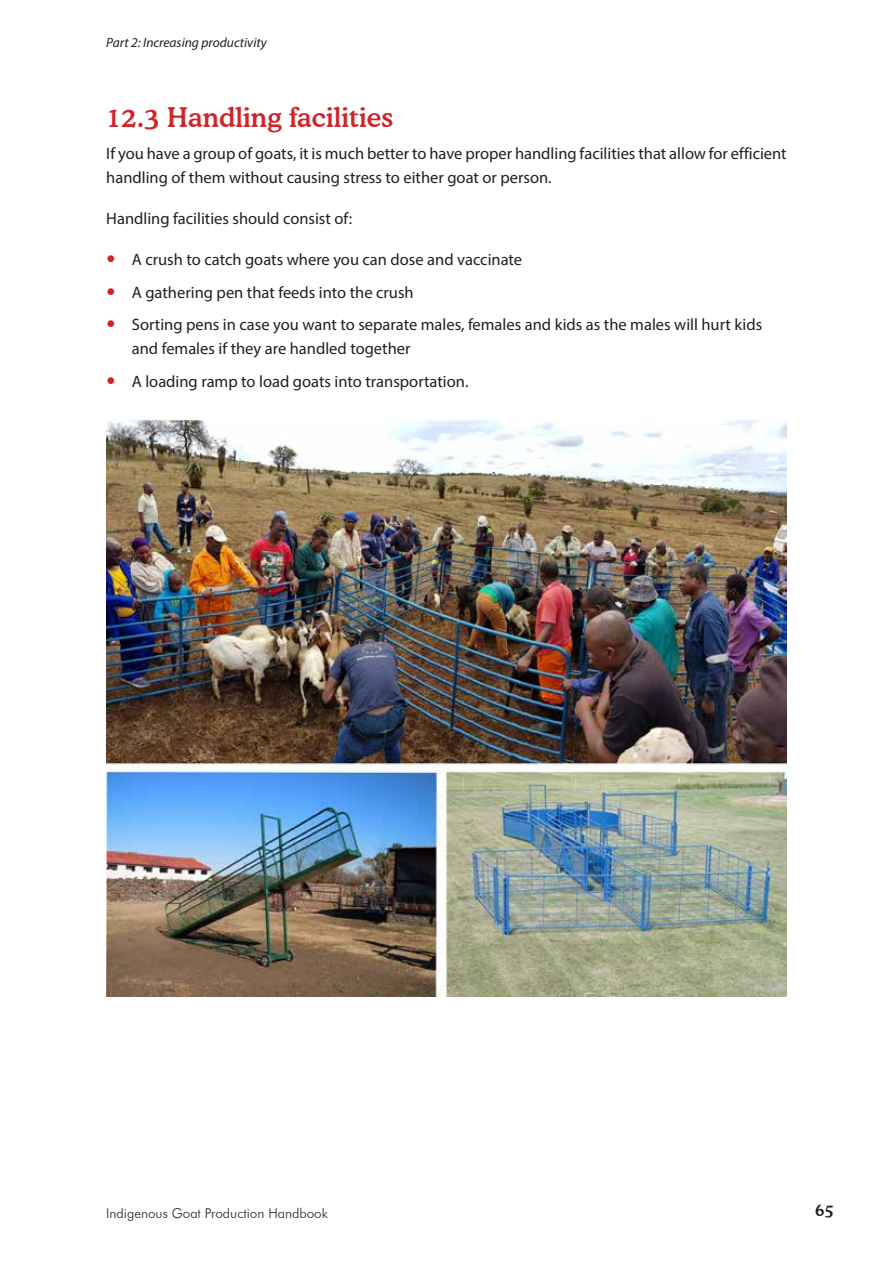
<style>
.page{position:relative;width:893px;height:1263px;background:#fff}
.page>*{position:absolute;margin:0;border:0;box-sizing:border-box;transform-origin:0 0}
.t1{font:500 27px "Cooper BT";color:#d1232a}
.t2{font:16.5px/32.5px "Myriad Pro";color:#231f20}
.t3{font:500 16.5px "Cooper BT";color:#231f20}
.t4{font:300 13.5px "Futura BT";color:#231f20}
.t5{font:italic 13.5px "Myriad Pro";color:#231f20}
</style>
<div class="page">
<img style="left:106px;top:420px;width:681px;height:576px">
<p class="t5" style="left:106px;top:34px;width:162px">Part 2: Increasing productivity</p>
<h1 class="t1" style="left:106px;top:101px;width:288px">12.3 Handling facilities</h1>
<p class="t2" style="left:106px;top:142px;width:682px;line-height:24px">If you have a group of goats, it is much better to have proper handling facilities that allow for efficient handling of them without causing stress to either goat or person.</p>
<p class="t2" style="left:106px;top:202px;width:247px">Handling facilities should consist of:</p>
<p class="t2" style="left:132px;top:243px;width:632px">A crush to catch goats where you can dose and vaccinate<br>A gathering pen that feeds into the crush<br>Sorting pens in case you want to separate males, females and kids as the males will hurt kids</p>
<p class="t2" style="left:132px;top:332px;width:337px">and females if they are handled together<br>A loading ramp to load goats into transportation.</p>
<p class="t4" style="left:106px;top:1205px;width:223px">Indigenous Goat Production Handbook</p>
<p class="t3" style="left:815px;top:1200px;width:20px">65</p>
</div>
